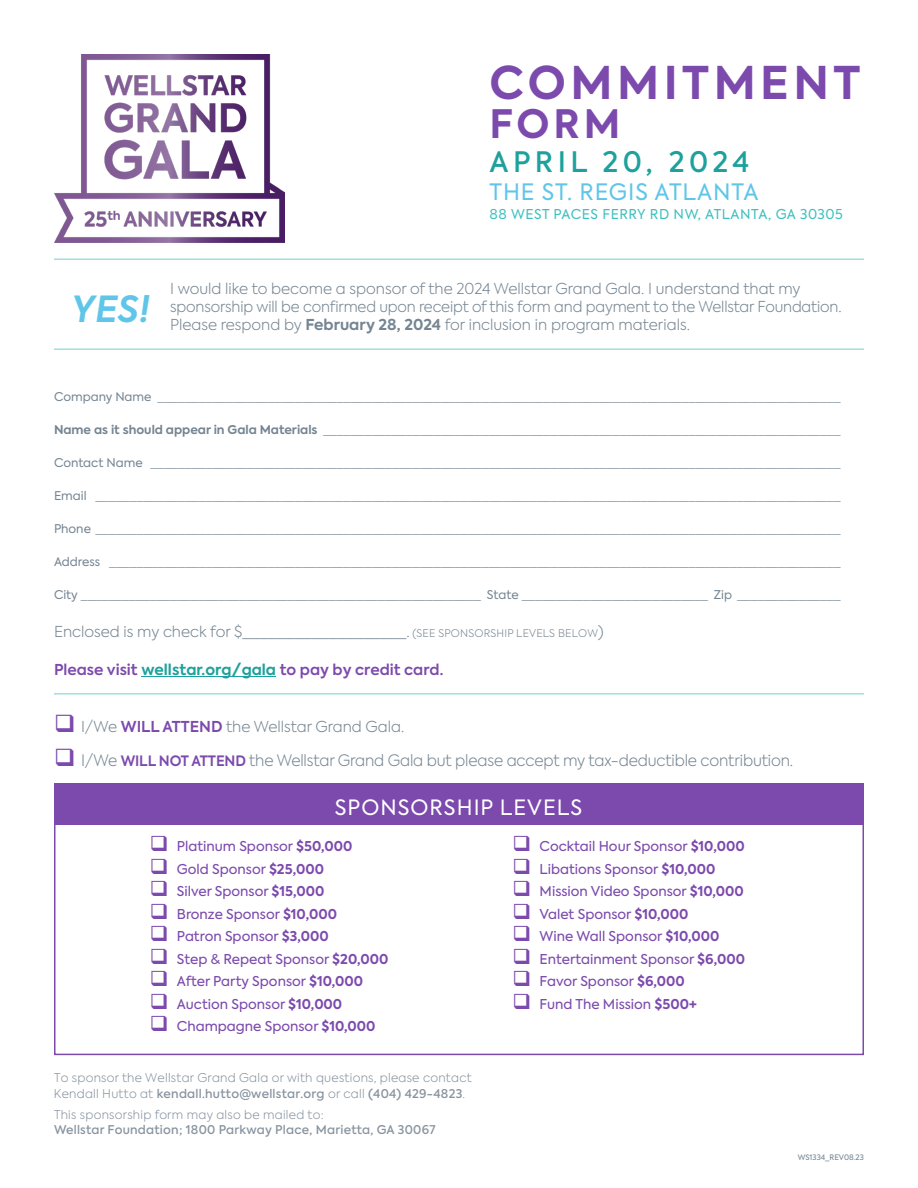
<style>
.page{position:relative;width:918px;height:1188px;background:#fff}
.page>*{position:absolute;margin:0;border:0;box-sizing:border-box;transform-origin:0 0}
.t1{font:700 44.85px "Axiforma";letter-spacing:.1em;color:#7c4aad}
.t2{font:700 39px "Axiforma";color:#7c4aad}
.t3{font:italic 600 35.85px "Axiforma";color:#5fc5e9}
.t4{font:500 28.05px "Axiforma";letter-spacing:.16em;color:#1ea19c}
.t5{font:22.5px "Axiforma";letter-spacing:.04em;color:#5fc5e9}
.t6{font:21px "Axiforma";letter-spacing:.05em;color:#fff}
.t7{font:300 15.75px "Axiforma";letter-spacing:-.01em;color:#758592}
.t8{font:300 15px/18px "Axiforma";color:#758592}
.t9{font:600 15px "Axiforma";color:#7c4aad}
.t10{font:13.5px "Axiforma";color:#7c4aad}
.t11{font:13.5px "Axiforma";letter-spacing:.04em;color:#3dc0bf}
.t12{font:300 12px "Axiforma";color:#758592}
.t13{font:300 12px/17px "Axiforma";letter-spacing:.02em;color:#87939f}
.t14{font:500 12px/15px "Axiforma";letter-spacing:.02em;color:#87939f}
.t15{font:7.5px "Axiforma";color:#758592}
.s1{font-weight:700}
.s2{font-weight:400}
.s3{font-size:10.5px}
.s4{font-weight:700;color:#1ea19c}
.s5{color:#7c4aad}
.s6{font-weight:600;color:#7c4aad}
.s7{font-weight:600;font-size:14.25px;color:#7c4aad}
.s8{font-weight:500}
.s9{font-weight:300}
</style>
<div class="page">
<hr style="left:54px;top:348px;width:810px;height:2px;background:#3dc0bf">
<hr style="left:54px;top:258px;width:810px;height:2px;background:#3dc0bf">
<hr style="left:54px;top:693px;width:810px;height:2px;background:#3dc0bf">
<div style="left:55px;top:784px;width:809px;height:41px;background:#7c4aad"></div>
<img style="left:54px;top:54px;width:230px;height:189px">
<hr style="left:141px;top:677px;width:135px;height:1px;background:#1ea19c">
<p class="t1" style="left:490px;top:52px;width:372px">COMMITMENT</p>
<p class="t2" style="left:490px;top:97px;width:132px">FORM</p>
<p class="t4" style="left:490px;top:143px;width:261px">APRIL 20, 2024</p>
<p class="t5" style="left:490px;top:177px;width:270px">THE ST. REGIS ATLANTA</p>
<p class="t11" style="left:490px;top:206px;width:355px">88 WEST PACES FERRY RD NW, ATLANTA, GA 30305</p>
<p class="t3" style="left:71px;top:285px;width:81px">YES!</p>
<p class="t8" style="left:170px;top:279px;width:673px">I would like to become a sponsor of the 2024 Wellstar Grand Gala. I understand that my sponsorship will be confirmed upon receipt of this form and payment to the Wellstar Foundation.</p>
<p class="t8" style="left:170px;top:315px;width:521px">Please respond by <span class="s1">February 28, 2024</span> for inclusion in program materials.</p>
<p class="t12" style="left:54px;top:389px;width:788px"><span class="s2">Company Name</span> ___________________________________________________________________________________________________</p>
<p class="t12" style="left:54px;top:422px;width:788px"><span class="s1">Name as it should appear in Gala Materials</span> ___________________________________________________________________________</p>
<p class="t12" style="left:54px;top:455px;width:788px"><span class="s2">Contact Name</span> ____________________________________________________________________________________________________</p>
<p class="t12" style="left:54px;top:488px;width:788px"><span class="s2">Email</span> ____________________________________________________________________________________________________________</p>
<p class="t12" style="left:54px;top:521px;width:788px"><span class="s2">Phone</span> ____________________________________________________________________________________________________________</p>
<p class="t12" style="left:54px;top:554px;width:788px"><span class="s2">Address</span> __________________________________________________________________________________________________________</p>
<p class="t12" style="left:54px;top:587px;width:788px"><span class="s2">City</span> __________________________________________________________ <span class="s2">State</span> ___________________________ <span class="s2">Zip</span> _______________</p>
<p class="t8" style="left:54px;top:623px;width:551px">Enclosed is my check for $___________________. <span class="s3">(SEE SPONSORSHIP LEVELS BELOW</span>)</p>
<p class="t9" style="left:54px;top:659px;width:391px">Please visit <span class="s4">wellstar.org/gala</span> to pay by credit card.</p>
<p class="t8" style="left:54px;top:717px;width:352px"><span class="s5">❑</span> I/We <span class="s6">WILL ATTEND</span> the Wellstar Grand Gala.</p>
<p class="t7" style="left:54px;top:750px;width:741px"><span class="s5">❑</span> I/We <span class="s7">WILL NOT ATTEND</span> the Wellstar Grand Gala but please accept my tax-deductible contribution.</p>
<p class="t6" style="left:335px;top:794px;width:249px">SPONSORSHIP LEVELS</p>
<p class="t10" style="left:150px;top:838px;width:204px">❑ Platinum Sponsor <span class="s1">$50,000</span></p>
<p class="t10" style="left:150px;top:860px;width:176px">❑ Gold Sponsor <span class="s1">$25,000</span></p>
<p class="t10" style="left:150px;top:883px;width:176px">❑ Silver Sponsor <span class="s1">$15,000</span></p>
<p class="t10" style="left:150px;top:905px;width:189px">❑ Bronze Sponsor <span class="s1">$10,000</span></p>
<p class="t10" style="left:150px;top:928px;width:180px">❑ Patron Sponsor <span class="s1">$3,000</span></p>
<p class="t10" style="left:150px;top:950px;width:240px">❑ Step &amp; Repeat Sponsor <span class="s1">$20,000</span></p>
<p class="t10" style="left:150px;top:973px;width:215px">❑ After Party Sponsor <span class="s1">$10,000</span></p>
<p class="t10" style="left:150px;top:995px;width:194px">❑ Auction Sponsor <span class="s1">$10,000</span></p>
<p class="t10" style="left:150px;top:1018px;width:227px">❑ Champagne Sponsor <span class="s1">$10,000</span></p>
<p class="t13" style="left:54px;top:1069px;width:419px">To sponsor the Wellstar Grand Gala or with questions, please contact<br>Kendall Hutto at <span class="s8">kendall.hutto@wellstar.org</span> or call <span class="s8">(404) 429-4823</span>.</p>
<p class="t14" style="left:54px;top:1108px;width:383px"><span class="s9">This sponsorship form may also be mailed to:<br></span>Wellstar Foundation; 1800 Parkway Place, Marietta, GA 30067</p>
<p class="t10" style="left:513px;top:838px;width:233px">❑ Cocktail Hour Sponsor <span class="s1">$10,000</span></p>
<p class="t10" style="left:513px;top:860px;width:204px">❑ Libations Sponsor <span class="s1">$10,000</span></p>
<p class="t10" style="left:513px;top:883px;width:233px">❑ Mission Video Sponsor <span class="s1">$10,000</span></p>
<p class="t10" style="left:513px;top:905px;width:177px">❑ Valet Sponsor <span class="s1">$10,000</span></p>
<p class="t10" style="left:513px;top:928px;width:208px">❑ Wine Wall Sponsor <span class="s1">$10,000</span></p>
<p class="t10" style="left:513px;top:950px;width:234px">❑ Entertainment Sponsor <span class="s1">$6,000</span></p>
<p class="t10" style="left:513px;top:973px;width:174px">❑ Favor Sponsor <span class="s1">$6,000</span></p>
<p class="t10" style="left:513px;top:995px;width:186px">❑ Fund The Mission <span class="s1">$500+</span></p>
<p class="t15" style="left:798px;top:1153px;width:68px">WS1334_REV08.23</p>
</div>
